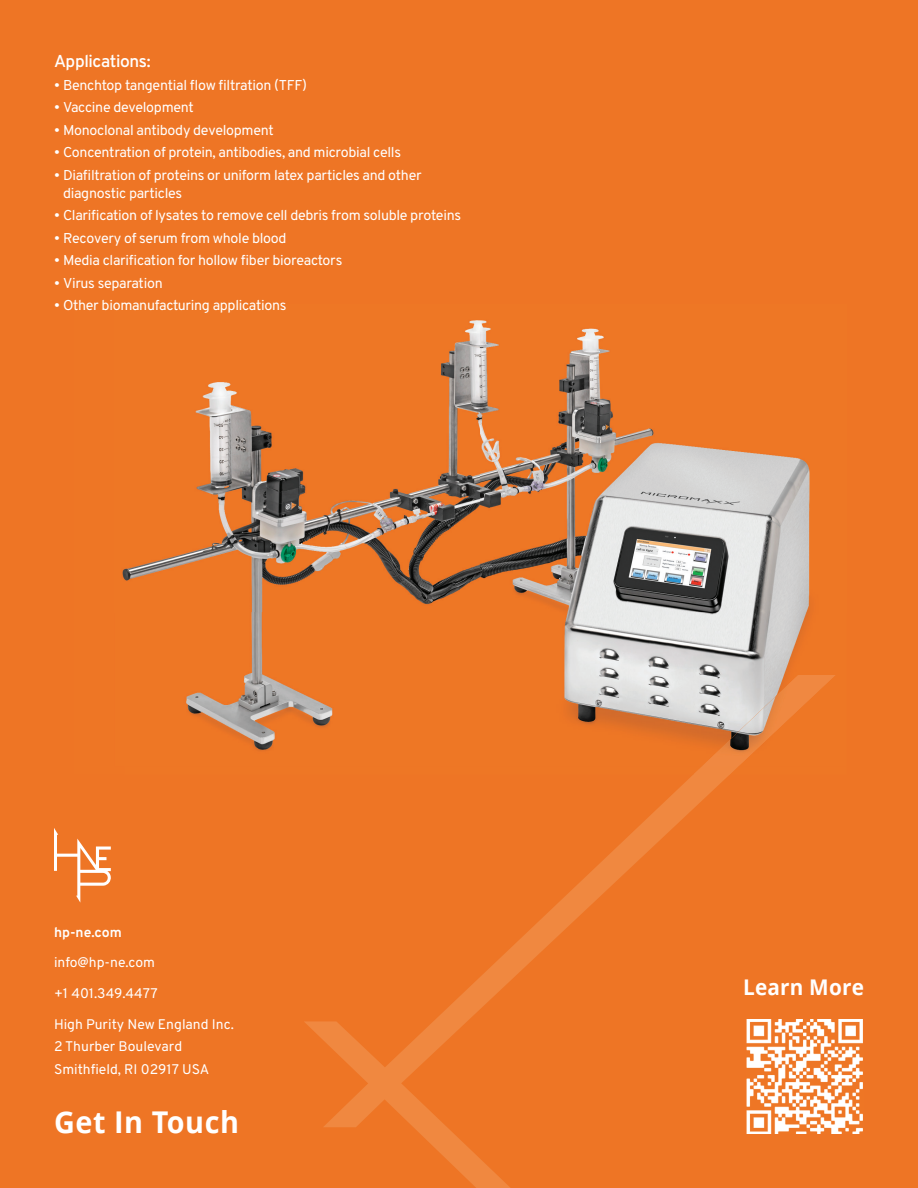
<style>
.page{position:relative;width:918px;height:1188px;background:#ee7525}
.page>*{position:absolute;margin:0;border:0;box-sizing:border-box;transform-origin:0 0}
.t1{font:700 30px "Open Sans";letter-spacing:.02em;color:#fff;scale:.96 1}
.t2{font:700 21.6px "Open Sans";letter-spacing:.01em;color:#fff;scale:.96 1}
.t3{font:600 17.25px "Overpass";letter-spacing:-.02em;color:#fff}
.t4{font:14.25px/18px "Overpass";letter-spacing:-.02em;color:#fff}
.t5{font:13.95px/22.5px "Overpass";color:#fff}
.t6{font:700 13.95px "Overpass";color:#fff}
</style>
<div class="page">
<svg style="left:304px;top:775px;width:528px;height:413px"></svg>
<svg style="left:54px;top:828px;width:57px;height:75px"></svg>
<img style="left:746px;top:1020px;width:117px;height:114px">
<img style="left:693px;top:766px;width:45px;height:9px">
<img style="left:122px;top:320px;width:688px;height:431px">
<img style="left:702px;top:675px;width:133px;height:91px">
<p class="t3" style="left:54px;top:50px;width:98px">Applications:</p>
<p class="t4" style="left:54px;top:76px;width:255px">• Benchtop tangential flow filtration (TFF)</p>
<p class="t4" style="left:54px;top:98px;width:141px">• Vaccine development</p>
<p class="t4" style="left:54px;top:121px;width:221px">• Monoclonal antibody development</p>
<p class="t4" style="left:54px;top:143px;width:349px">• Concentration of protein, antibodies, and microbial cells</p>
<p class="t4" style="left:63px;top:166px;width:360px;text-indent:-9px">• Diafiltration of proteins or uniform latex particles and other diagnostic particles</p>
<p class="t4" style="left:54px;top:206px;width:409px">• Clarification of lysates to remove cell debris from soluble proteins</p>
<p class="t4" style="left:54px;top:229px;width:234px">• Recovery of serum from whole blood</p>
<p class="t4" style="left:54px;top:251px;width:290px">• Media clarification for hollow fiber bioreactors</p>
<p class="t4" style="left:54px;top:274px;width:110px">• Virus separation</p>
<p class="t4" style="left:54px;top:296px;width:234px">• Other biomanufacturing applications</p>
<p class="t6" style="left:54px;top:923px;width:69px">hp-ne.com</p>
<p class="t5" style="left:54px;top:951px;width:103px">info@hp-ne.com</p>
<p class="t5" style="left:54px;top:982px;width:105px">+1 401.349.4477</p>
<p class="t5" style="left:54px;top:1013px;width:181px">High Purity New England Inc.<br>2 Thurber Boulevard<br>Smithfield, RI 02917 USA</p>
<h1 class="t1" style="left:54px;top:1101px;width:194px">Get In Touch</h1>
<h2 class="t2" style="left:743px;top:972px;width:127px">Learn More</h2>
</div>
